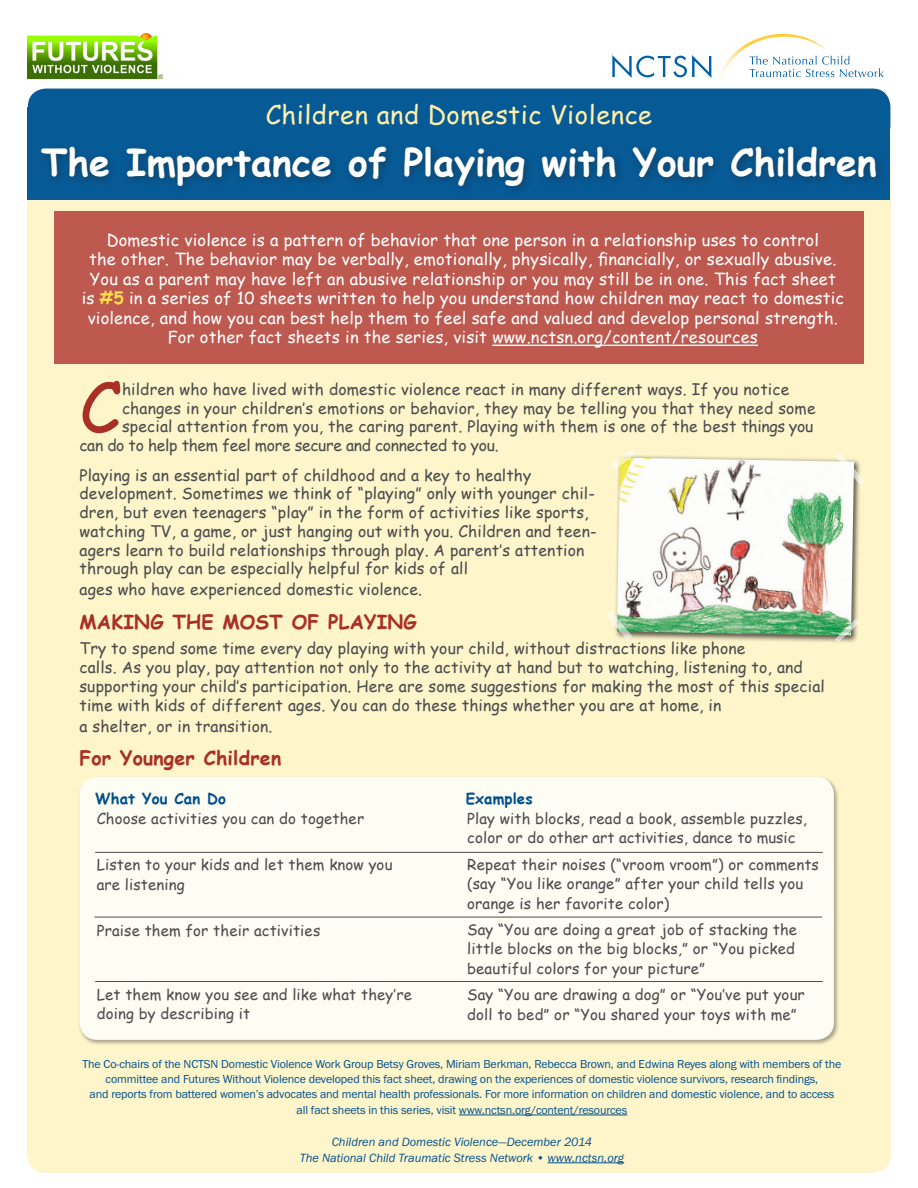
<style>
.page{position:relative;width:918px;height:1188px;background:#fff}
.page>*{position:absolute;margin:0;border:0;box-sizing:border-box;transform-origin:0 0}
.Body_Copy_Jan_2013{font:69.45px "Comic Sans MS";color:#a93025}
.t1{font:700 37.5px "Comic Sans MS";color:#fff}
.t2{font:25.5px "Comic Sans MS";letter-spacing:.02em;color:#ffefaa}
.Sub-Head_Final_2013{font:700 19.5px "Comic Sans MS";letter-spacing:.01em;color:#a93025}
.t3{font:16.5px/19.5px "Comic Sans MS";letter-spacing:.01em;color:#fff;text-align:center}
.Body_Copy_Jan_2013-2{font:15.75px/18.8px "Comic Sans MS";letter-spacing:.01em;color:#4b4c4d}
.Body_Copy_Jan_2013-3{font:15.75px "Comic Sans MS";letter-spacing:-.02em;color:#4b4c4d}
.Body_Copy_Jan_2013-4{font:15px/19.5px "Comic Sans MS";letter-spacing:.01em;color:#4b4c4d}
.Body_Copy_Jan_2013-5{font:700 15px "Comic Sans MS";letter-spacing:.01em;color:#00508e}
.t4{font:italic 12.45px "Franklin Got T";color:#00508e}
.t5{font:12px/15.3px "Franklin Got T";letter-spacing:-.01em;color:#00508e;text-align:center}
.s1{font-weight:700;color:#ffe04e}
</style>
<div class="page">
<div style="left:27px;top:149px;width:864px;height:1024px;background:#fef5cb;border-radius:18px"></div>
<div style="left:614px;top:455px;width:248px;height:189px;background:#231f20;opacity:.75"></div>
<img style="left:617px;top:458px;width:237px;height:178px">
<svg style="left:611px;top:449px;width:25px;height:21px"></svg>
<svg style="left:835px;top:453px;width:29px;height:32px"></svg>
<svg style="left:607px;top:610px;width:25px;height:30px"></svg>
<svg style="left:835px;top:619px;width:25px;height:23px"></svg>
<div style="left:78px;top:776px;width:762px;height:270px;background:#231f20;opacity:.48"></div>
<div style="left:80px;top:777px;width:754px;height:263px;background:#fefdf4;border-radius:18px"></div>
<hr style="left:95px;top:852px;width:728px;height:1px;background:#4b4c4d">
<hr style="left:94px;top:917px;width:728px;height:1px;background:#4b4c4d">
<hr style="left:95px;top:981px;width:728px;height:1px;background:#4b4c4d">
<div style="left:28px;top:107px;width:862px;height:93px;background:#065a96"></div>
<div style="left:28px;top:89px;width:862px;height:54px;background:#065a96;border-radius:18px"></div>
<svg style="left:612px;top:55px;width:99px;height:23px"></svg>
<svg style="left:719px;top:33px;width:165px;height:45px"></svg>
<img style="left:28px;top:33px;width:134px;height:46px">
<div style="left:54px;top:212px;width:810px;height:152px;background:#bd594f"></div>
<hr style="left:492px;top:345px;width:266px;height:1px;background:#fff">
<div style="left:36px;top:142px;width:850px;height:55px;background:#231f20;opacity:.41"></div>
<hr style="left:459px;top:1115px;width:168px;height:1px;background:#00508e">
<hr style="left:548px;top:1162px;width:76px;height:1px;background:#00508e">
<p class="t2" style="left:266px;top:96px;width:388px">Children and Domestic Violence</p>
<p class="t1" style="left:41px;top:135px;width:837px">The Importance of Playing with Your Children</p>
<p class="t3" style="left:82px;top:229px;width:764px">Domestic violence is a pattern of behavior that one person in a relationship uses to control<br>the other. The behavior may be verbally, emotionally, physically, financially, or sexually abusive.<br>You as a parent may have left an abusive relationship or you may still be in one. This fact sheet is <span class="s1">#5</span> in a series of 10 sheets written to help you understand how children may react to domestic violence, and how you can best help them to feel safe and valued and develop personal strength.<br>For other fact sheets in the series, visit www.nctsn.org/content/resources</p>
<p class="Body_Copy_Jan_2013" style="left:80px;top:356px;width:43px">C</p>
<p class="Body_Copy_Jan_2013-2" style="left:122px;top:379px;width:669px">hildren who have lived with domestic violence react in many different ways. If you notice</p>
<p class="Body_Copy_Jan_2013-2" style="left:122px;top:398px;width:695px">changes in your children’s emotions or behavior, they may be telling you that they need some</p>
<p class="Body_Copy_Jan_2013-2" style="left:122px;top:417px;width:693px">special attention from you, the caring parent. Playing with them is one of the best things you</p>
<p class="Body_Copy_Jan_2013-3" style="left:80px;top:434px;width:421px">can do to help them feel more secure and connected to you.</p>
<p class="Body_Copy_Jan_2013-2" style="left:80px;top:465px;width:519px">Playing is an essential part of childhood and a key to healthy development. Sometimes we think of “playing” only with younger chil&shy;dren, but even teenagers “play” in the form of activities like sports, watching TV, a game, or just hanging out with you. Children and teen&shy;agers learn to build relationships through play. A parent’s attention through play can be especially helpful for kids of all</p>
<p class="Body_Copy_Jan_2013-2" style="left:80px;top:580px;width:344px">ages who have experienced domestic violence.</p>
<p class="Sub-Head_Final_2013" style="left:80px;top:607px;width:339px">MAKING THE MOST OF PLAYING</p>
<p class="Body_Copy_Jan_2013-2" style="left:80px;top:639px;width:747px">Try to spend some time every day playing with your child, without distractions like phone<br>calls. As you play, pay attention not only to the activity at hand but to watching, listening to, and supporting your child’s participation. Here are some suggestions for making the most of this special time with kids of different ages. You can do these things whether you are at home, in</p>
<p class="Body_Copy_Jan_2013-2" style="left:80px;top:716px;width:194px">a shelter, or in transition.</p>
<p class="Sub-Head_Final_2013" style="left:80px;top:743px;width:203px">For Younger Children</p>
<p class="Body_Copy_Jan_2013-5" style="left:95px;top:788px;width:132px">What You Can Do</p>
<p class="Body_Copy_Jan_2013-4" style="left:97px;top:808px;width:269px">Choose activities you can do together</p>
<p class="Body_Copy_Jan_2013-4" style="left:97px;top:855px;width:297px">Listen to your kids and let them know you are listening</p>
<p class="Body_Copy_Jan_2013-4" style="left:97px;top:921px;width:225px">Praise them for their activities</p>
<p class="Body_Copy_Jan_2013-5" style="left:466px;top:788px;width:69px">Examples</p>
<p class="Body_Copy_Jan_2013-4" style="left:467px;top:808px;width:341px">Play with blocks, read a book, assemble puzzles, color or do other art activities, dance to music</p>
<p class="Body_Copy_Jan_2013-4" style="left:467px;top:854px;width:353px">Repeat their noises (“vroom vroom”) or comments (say “You like orange” after your child tells you orange is her favorite color)</p>
<p class="Body_Copy_Jan_2013-4" style="left:467px;top:919px;width:331px">Say “You are doing a great job of stacking the little blocks on the big blocks,” or “You picked beautiful colors for your picture”</p>
<p class="Body_Copy_Jan_2013-4" style="left:467px;top:984px;width:339px">Say “You are drawing a dog” or “You’ve put your doll to bed” or “You shared your toys with me”</p>
<p class="Body_Copy_Jan_2013-4" style="left:97px;top:984px;width:317px">Let them know you see and like what they’re doing by describing it</p>
<p class="t5" style="left:83px;top:1056px;width:760px">The Co-chairs of the NCTSN Domestic Violence Work Group Betsy Groves, Miriam Berkman, Rebecca Brown, and Edwina Reyes along with members of the committee and Futures Without Violence developed this fact sheet, drawing on the experiences of domestic violence survivors, research findings,<br>and reports from battered women’s advocates and mental health professionals. For more information on children and domestic violence, and to access all fact sheets in this series, visit www.nctsn.org/content/resources</p>
<p class="t4" style="left:332px;top:1135px;width:262px">Children and Domestic Violence—December 2014</p>
<p class="t4" style="left:300px;top:1151px;width:326px">The National Child Traumatic Stress Network • www.nctsn.org</p>
</div>
